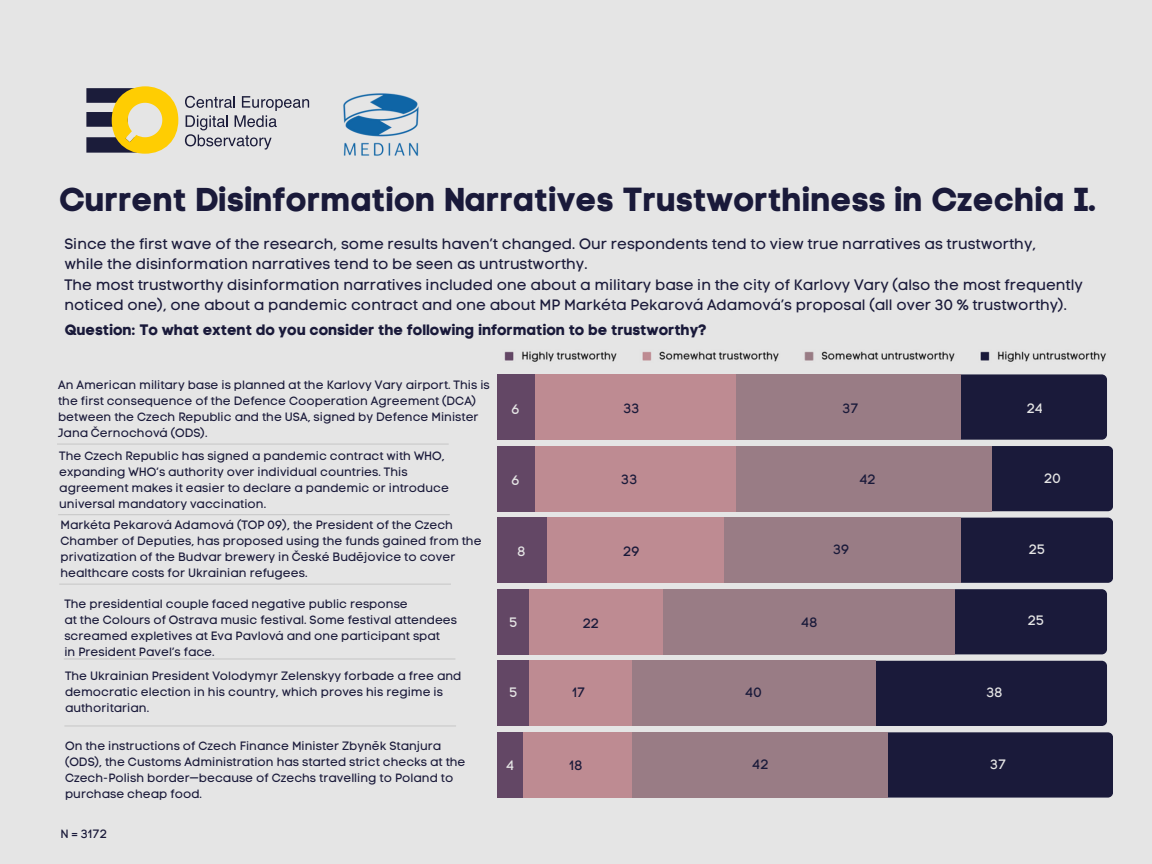
<style>
.page{position:relative;width:1152px;height:864px;background:#e5e5e5}
.page>*{position:absolute;margin:0;border:0;box-sizing:border-box;transform-origin:0 0}
.t1{font:33px "Code Pro Bold LC";color:#1a1a3a}
.t2{font:15px/20.2px "Code Pro Normal LC";color:#1a1a3a}
.t3{font:15px "Code Pro Bold LC";color:#1a1a3a}
.t4{font:13.5px "Code Pro Normal LC";color:#1a1a3a}
.t5{font:13.5px "Code Pro Normal LC";color:#e5e5e5}
.t6{font:12px/16px "Code Pro Normal LC";color:#1a1a3a}
</style>
<div class="page">
<svg style="left:86px;top:86px;width:92px;height:68px"></svg>
<svg style="left:185px;top:96px;width:124px;height:54px"></svg>
<div style="left:961px;top:374px;width:146px;height:66px;background:#1a1a3a"></div>
<div style="left:991px;top:446px;width:122px;height:65px;background:#1a1a3a"></div>
<div style="left:961px;top:518px;width:152px;height:65px;background:#1a1a3a"></div>
<div style="left:955px;top:589px;width:152px;height:65px;background:#1a1a3a"></div>
<div style="left:876px;top:661px;width:231px;height:65px;background:#1a1a3a"></div>
<div style="left:888px;top:732px;width:225px;height:66px;background:#1a1a3a"></div>
<div style="left:498px;top:374px;width:463px;height:66px;background:#997c85"></div>
<div style="left:498px;top:446px;width:493px;height:65px;background:#997c85"></div>
<div style="left:498px;top:518px;width:463px;height:65px;background:#997c85"></div>
<div style="left:498px;top:589px;width:457px;height:65px;background:#997c85"></div>
<div style="left:498px;top:661px;width:378px;height:65px;background:#997c85"></div>
<div style="left:498px;top:732px;width:390px;height:66px;background:#997c85"></div>
<div style="left:498px;top:374px;width:237px;height:66px;background:#be8b92"></div>
<div style="left:498px;top:446px;width:237px;height:65px;background:#be8b92"></div>
<div style="left:498px;top:518px;width:225px;height:65px;background:#be8b92"></div>
<div style="left:498px;top:589px;width:164px;height:65px;background:#be8b92"></div>
<div style="left:498px;top:661px;width:134px;height:65px;background:#be8b92"></div>
<div style="left:498px;top:732px;width:134px;height:66px;background:#be8b92"></div>
<div style="left:498px;top:374px;width:36px;height:66px;background:#634765"></div>
<div style="left:498px;top:446px;width:36px;height:65px;background:#634765"></div>
<div style="left:498px;top:518px;width:49px;height:65px;background:#634765"></div>
<div style="left:498px;top:589px;width:30px;height:65px;background:#634765"></div>
<div style="left:498px;top:661px;width:30px;height:65px;background:#634765"></div>
<div style="left:498px;top:732px;width:24px;height:66px;background:#634765"></div>
<hr style="left:57px;top:443px;width:392px;height:2px;background:#737373">
<hr style="left:58px;top:514px;width:392px;height:1px;background:#737373">
<hr style="left:59px;top:584px;width:392px;height:1px;background:#737373">
<hr style="left:64px;top:658px;width:391px;height:2px;background:#737373">
<hr style="left:64px;top:725px;width:392px;height:2px;background:#737373">
<img style="left:504px;top:351px;width:602px;height:11px">
<img style="left:343px;top:93px;width:76px;height:63px">
<p class="t1" style="left:59px;top:180px;width:1039px">Current Disinformation Narratives Trustworthiness in Czechia I.</p>
<p class="t2" style="left:64px;top:234px;width:973px">Since the first wave of the research, some results haven’t changed. Our respondents tend to view true narratives as trustworthy,</p>
<p class="t2" style="left:64px;top:254px;width:525px">while the disinformation narratives tend to be seen as untrustworthy.</p>
<p class="t2" style="left:64px;top:274px;width:1020px">The most trustworthy disinformation narratives included one about a military base in the city of Karlovy Vary (also the most frequently noticed one), one about a pandemic contract and one about MP Markéta Pekarová Adamová’s proposal (all over 30 % trustworthy).</p>
<p class="t3" style="left:64px;top:320px;width:644px">Question: To what extent do you consider the following information to be trustworthy?</p>
<p class="t6" style="left:58px;top:377px;width:433px">An American military base is planned at the Karlovy Vary airport. This is the first consequence of the Defence Cooperation Agreement (DCA) between the Czech Republic and the USA, signed by Defence Minister Jana Černochová (ODS).</p>
<p class="t5" style="left:511px;top:401px;width:10px">6</p>
<p class="t4" style="left:624px;top:400px;width:18px">33</p>
<p class="t4" style="left:842px;top:400px;width:18px">37</p>
<p class="t5" style="left:1027px;top:400px;width:18px">24</p>
<p class="t6" style="left:59px;top:448px;width:391px">The Czech Republic has signed a pandemic contract with WHO, expanding WHO’s authority over individual countries. This agreement makes it easier to declare a pandemic or introduce universal mandatory vaccination.</p>
<p class="t6" style="left:60px;top:516px;width:423px">Markéta Pekarová Adamová (TOP 09), the President of the Czech Chamber of Deputies, has proposed using the funds gained from the privatization of the Budvar brewery in České Budějovice to cover healthcare costs for Ukrainian refugees.</p>
<p class="t6" style="left:64px;top:596px;width:345px">The presidential couple faced negative public response</p>
<p class="t6" style="left:64px;top:612px;width:394px">at the Colours of Ostrava music festival. Some festival attendees screamed expletives at Eva Pavlová and one participant spat</p>
<p class="t6" style="left:64px;top:644px;width:152px">in President Pavel’s face.</p>
<p class="t6" style="left:65px;top:668px;width:398px">The Ukrainian President Volodymyr Zelenskyy forbade a free and democratic election in his country, which proves his regime is authoritarian.</p>
<p class="t5" style="left:511px;top:472px;width:10px">6</p>
<p class="t5" style="left:518px;top:544px;width:10px">8</p>
<p class="t5" style="left:510px;top:614px;width:10px">5</p>
<p class="t5" style="left:510px;top:684px;width:10px">5</p>
<p class="t4" style="left:621px;top:471px;width:18px">33</p>
<p class="t4" style="left:583px;top:615px;width:18px">22</p>
<p class="t4" style="left:572px;top:684px;width:15px">17</p>
<p class="t4" style="left:623px;top:544px;width:18px">29</p>
<p class="t4" style="left:859px;top:471px;width:18px">42</p>
<p class="t5" style="left:1044px;top:470px;width:18px">20</p>
<p class="t4" style="left:833px;top:541px;width:18px">39</p>
<p class="t5" style="left:1029px;top:541px;width:18px">25</p>
<p class="t4" style="left:801px;top:614px;width:18px">48</p>
<p class="t5" style="left:1028px;top:612px;width:18px">25</p>
<p class="t4" style="left:745px;top:684px;width:18px">40</p>
<p class="t5" style="left:987px;top:684px;width:18px">38</p>
<p class="t6" style="left:65px;top:737px;width:402px">On the instructions of Czech Finance Minister Zbyněk Stanjura (ODS), the Customs Administration has started strict checks at the Czech-Polish border—because of Czechs travelling to Poland to purchase cheap food.</p>
<p class="t5" style="left:506px;top:758px;width:10px">4</p>
<p class="t4" style="left:569px;top:758px;width:15px">18</p>
<p class="t4" style="left:752px;top:756px;width:18px">42</p>
<p class="t5" style="left:990px;top:756px;width:18px">37</p>
<p class="t6" style="left:60px;top:826px;width:48px">N = 3172</p>
</div>
